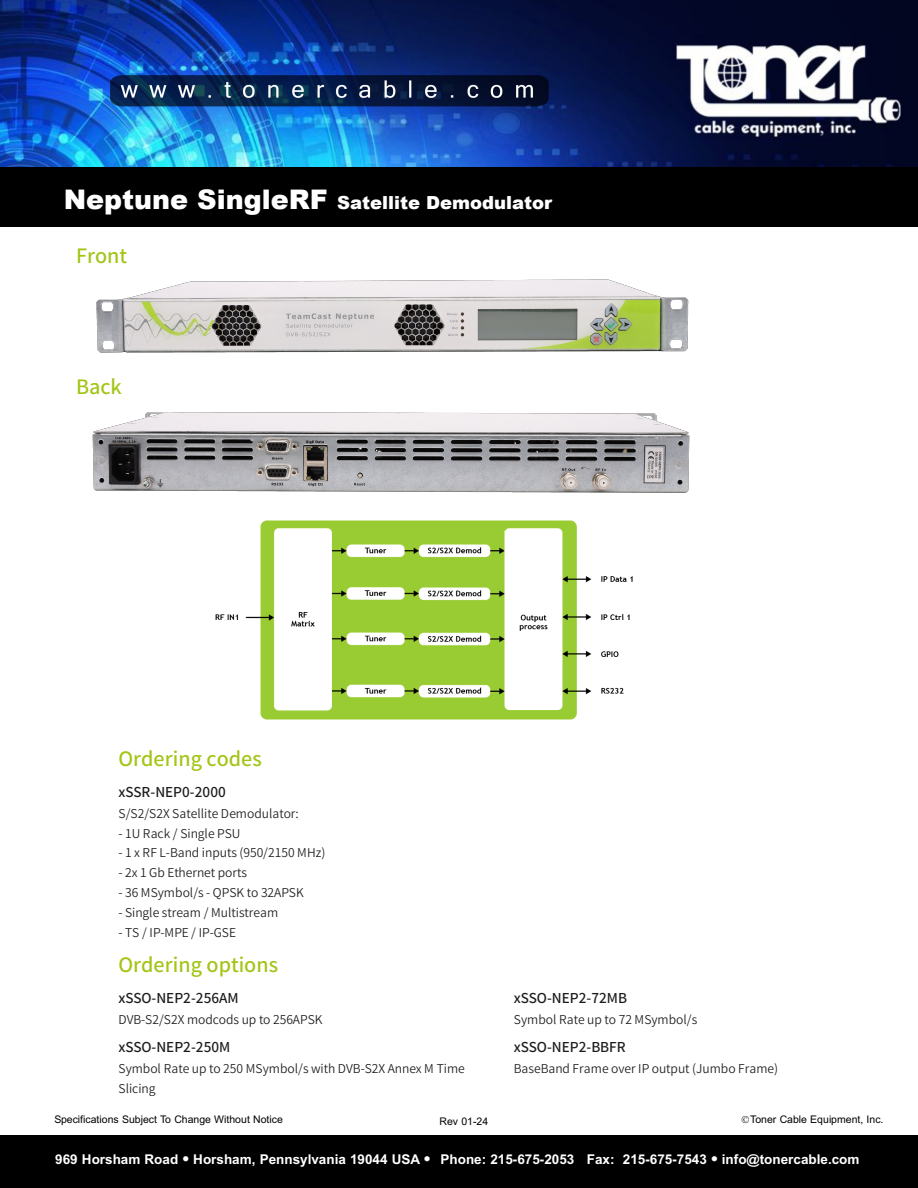
<style>
.page{position:relative;width:918px;height:1188px;background:#fff}
.page>*{position:absolute;margin:0;border:0;box-sizing:border-box;transform-origin:0 0}
.t1{font:600 22.2px "Varta";letter-spacing:.005em;color:#a2c516}
.t2{font:900 18px "Arial";color:#fff}
.t3{font:600 15.3px "Varta";letter-spacing:.005em;color:#1c1c1b}
.t4{font:300 13.5px/19.8px "Varta";letter-spacing:.005em;color:#1c1c1b}
.t5{font:700 13.5px "Arial";color:#fff}
.t6{font:10.5px "Arial";color:#000}
.s1{font-size:27px}
</style>
<div class="page">
<img style="left:0;top:0;width:918px;height:167px">
<div style="left:0;top:1135px;width:918px;height:53px;background:#000"></div>
<img style="left:96px;top:279px;width:593px;height:74px">
<img style="left:215px;top:520px;width:418px;height:200px">
<img style="left:92px;top:412px;width:598px;height:81px">
<div style="left:0;top:167px;width:918px;height:60px;background:#000"></div>
<h2 class="t2" style="left:64px;top:190px;width:490px"><span class="s1">Neptune SingleRF</span> Satellite Demodulator</h2>
<h1 class="t1" style="left:76px;top:242px;width:53px">Front</h1>
<h1 class="t1" style="left:76px;top:374px;width:47px">Back</h1>
<h1 class="t1" style="left:118px;top:745px;width:145px">Ordering codes</h1>
<p class="t3" style="left:118px;top:783px;width:109px">xSSR-NEP0-2000</p>
<p class="t4" style="left:118px;top:803px;width:182px">S/S2/S2X Satellite Demodulator:</p>
<p class="t4" style="left:118px;top:823px;width:123px">- 1U Rack / Single PSU</p>
<p class="t4" style="left:118px;top:843px;width:208px">- 1 x RF L-Band inputs (950/2150 MHz)</p>
<p class="t4" style="left:118px;top:863px;width:130px">- 2x 1 Gb Ethernet ports</p>
<p class="t4" style="left:118px;top:883px;width:187px">- 36 MSymbol/s - QPSK to 32APSK</p>
<p class="t4" style="left:118px;top:903px;width:161px">- Single stream / Multistream</p>
<p class="t4" style="left:118px;top:922px;width:119px">- TS / IP-MPE / IP-GSE</p>
<h1 class="t1" style="left:118px;top:951px;width:161px">Ordering options</h1>
<p class="t3" style="left:118px;top:989px;width:122px">xSSO-NEP2-256AM</p>
<p class="t4" style="left:118px;top:1009px;width:205px">DVB-S2/S2X modcods up to 256APSK</p>
<p class="t3" style="left:118px;top:1038px;width:113px">xSSO-NEP2-250M</p>
<p class="t4" style="left:118px;top:1058px;width:348px">Symbol Rate up to 250 MSymbol/s with DVB-S2X Annex M Time<br>Slicing</p>
<p class="t3" style="left:514px;top:989px;width:115px">xSSO-NEP2-72MB</p>
<p class="t4" style="left:514px;top:1009px;width:185px">Symbol Rate up to 72 MSymbol/s</p>
<p class="t3" style="left:514px;top:1038px;width:113px">xSSO-NEP2-BBFR</p>
<p class="t4" style="left:514px;top:1058px;width:266px">BaseBand Frame over IP output (Jumbo Frame)</p>
<p class="t6" style="left:55px;top:1116px;width:230px">Specifications Subject To Change Without Notice</p>
<p class="t6" style="left:439px;top:1117px;width:50px">Rev 01-24</p>
<p class="t6" style="left:750px;top:1116px;width:135px">Toner Cable Equipment, Inc.</p>
<p class="t5" style="left:55px;top:1154px;width:806px">969 Horsham Road ● Horsham, Pennsylvania 19044 USA ● Phone: 215-675-2053 Fax: 215-675-7543 ● info@tonercable.com</p>
</div>
